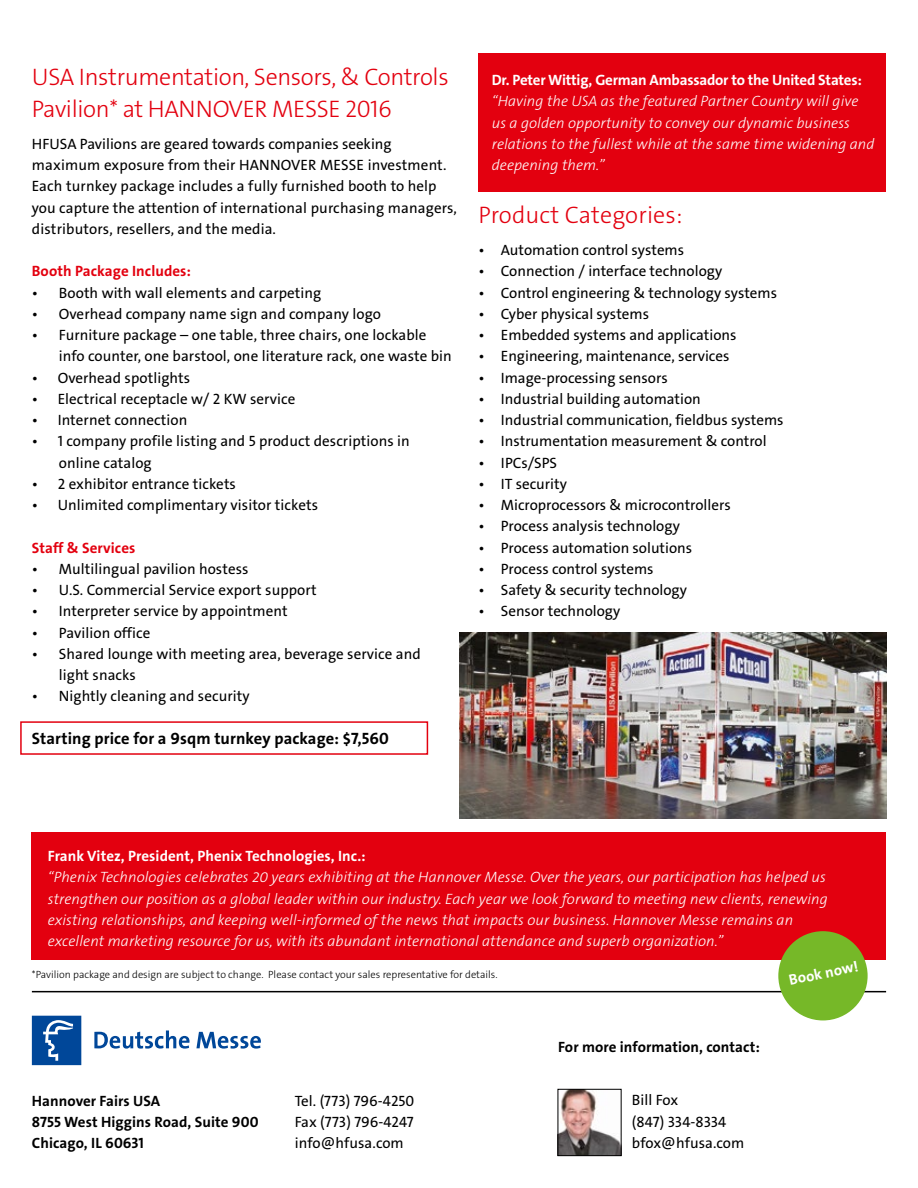
<style>
.page{position:relative;width:918px;height:1188px;background:#fff}
.page>*{position:absolute;margin:0;border:0;box-sizing:border-box;transform-origin:0 0}
.t1{font:24px/32px "The Sans LP3 Lig";letter-spacing:-.015em;color:#e3000f}
.t2{font:24px "The Sans LP3 Lig";letter-spacing:.005em;color:#e3000f}
.t3{font:16.5px "The Sans LP7 Bld";letter-spacing:.005em;color:#000}
.t4{font:15px/21.3px "The Sans LP5 Plain";letter-spacing:.005em;color:#000}
.t5{font:15px/21.3px "The Sans W3 Lig IT";letter-spacing:.005em;color:#fff}
.t6{font:15px/21.3px "The Sans LP7 Bld";letter-spacing:.005em;color:#000}
.t7{font:15px "The Sans LP7 Bld";letter-spacing:-.015em;color:#fff}
.t8{font:15px "The Sans LP7 Bld";letter-spacing:.005em;color:#fff}
.t9{font:15px "The Sans LP7 Bld";letter-spacing:.005em;color:#e3000f}
.t10{font:10.5px "The Sans LP3 Lig";color:#000}
</style>
<div class="page">
<div style="left:32px;top:832px;width:854px;height:128px;background:#e3000f"></div>
<hr style="left:32px;top:991px;width:854px;height:1px;background:#000">
<svg style="left:94px;top:1030px;width:96px;height:19px"></svg>
<svg style="left:196px;top:1032px;width:65px;height:17px"></svg>
<svg style="left:32px;top:1016px;width:49px;height:49px"></svg>
<img style="left:560px;top:1091px;width:60px;height:63px">
<div style="left:558px;top:1089px;width:64px;height:67px;border:1px solid #000"></div>
<div style="left:778px;top:931px;width:90px;height:89px;background:#76b828;border-radius:50%"></div>
<div style="left:478px;top:53px;width:408px;height:138px;background:#e3000f"></div>
<img style="left:460px;top:633px;width:426px;height:186px">
<div style="left:20px;top:721px;width:408px;height:34px;border:2px solid #e3000f"></div>
<h1 class="t1" style="left:32px;top:61px;width:418px">USA Instrumentation, Sensors, &amp; Controls<br>Pavilion* at HANNOVER MESSE 2016</h1>
<p class="t4" style="left:32px;top:133px;width:427px">HFUSA Pavilions are geared towards companies seeking maximum exposure from their HANNOVER MESSE investment.<br>Each turnkey package includes a fully furnished booth to help you capture the attention of international purchasing managers, distributors, resellers, and the media.</p>
<p class="t9" style="left:32px;top:262px;width:161px">Booth Package Includes:</p>
<p class="t4" style="left:32px;top:282px;width:291px">• Booth with wall elements and carpeting</p>
<p class="t4" style="left:32px;top:303px;width:351px">• Overhead company name sign and company logo</p>
<p class="t4" style="left:59px;top:325px;width:394px;text-indent:-27px">• Furniture package – one table, three chairs, one lockable info counter, one barstool, one literature rack, one waste bin</p>
<p class="t4" style="left:32px;top:367px;width:160px">• Overhead spotlights</p>
<p class="t4" style="left:32px;top:388px;width:265px">• Electrical receptacle w/ 2 KW service</p>
<p class="t4" style="left:32px;top:410px;width:157px">• Internet connection</p>
<p class="t4" style="left:59px;top:431px;width:352px;text-indent:-27px">• 1 company profile listing and 5 product descriptions in online catalog</p>
<p class="t4" style="left:32px;top:473px;width:206px">• 2 exhibitor entrance tickets</p>
<p class="t4" style="left:32px;top:495px;width:288px">• Unlimited complimentary visitor tickets</p>
<p class="t9" style="left:32px;top:538px;width:105px">Staff &amp; Services</p>
<p class="t4" style="left:32px;top:558px;width:218px">• Multilingual pavilion hostess</p>
<p class="t4" style="left:32px;top:580px;width:286px">• U.S. Commercial Service export support</p>
<p class="t4" style="left:32px;top:601px;width:257px">• Interpreter service by appointment</p>
<p class="t4" style="left:32px;top:622px;width:120px">• Pavilion office</p>
<p class="t4" style="left:59px;top:643px;width:363px;text-indent:-27px">• Shared lounge with meeting area, beverage service and light snacks</p>
<p class="t4" style="left:32px;top:686px;width:219px">• Nightly cleaning and security</p>
<p class="t3" style="left:32px;top:728px;width:358px">Starting price for a 9sqm turnkey package: $7,560</p>
<p class="t7" style="left:492px;top:70px;width:372px">Dr. Peter Wittig, German Ambassador to the United States:</p>
<p class="t5" style="left:492px;top:91px;width:384px">“Having the USA as the featured Partner Country will give us a golden opportunity to convey our dynamic business relations to the fullest while at the same time widening and deepening them.”</p>
<h1 class="t2" style="left:478px;top:200px;width:206px">Product Categories:</h1>
<p class="t4" style="left:478px;top:240px;width:207px">• Automation control systems</p>
<p class="t4" style="left:478px;top:261px;width:246px">• Connection / interface technology</p>
<p class="t4" style="left:478px;top:282px;width:300px">• Control engineering &amp; technology systems</p>
<p class="t4" style="left:478px;top:303px;width:172px">• Cyber physical systems</p>
<p class="t4" style="left:478px;top:325px;width:260px">• Embedded systems and applications</p>
<p class="t4" style="left:478px;top:346px;width:253px">• Engineering, maintenance, services</p>
<p class="t4" style="left:478px;top:367px;width:191px">• Image-processing sensors</p>
<p class="t4" style="left:478px;top:388px;width:224px">• Industrial building automation</p>
<p class="t4" style="left:478px;top:410px;width:307px">• Industrial communication, fieldbus systems</p>
<p class="t4" style="left:478px;top:431px;width:290px">• Instrumentation measurement &amp; control</p>
<p class="t4" style="left:478px;top:452px;width:80px">• IPCs/SPS</p>
<p class="t4" style="left:478px;top:473px;width:90px">• IT security</p>
<p class="t4" style="left:478px;top:495px;width:254px">• Microprocessors &amp; microcontrollers</p>
<p class="t4" style="left:478px;top:516px;width:203px">• Process analysis technology</p>
<p class="t4" style="left:478px;top:537px;width:215px">• Process automation solutions</p>
<p class="t4" style="left:478px;top:558px;width:177px">• Process control systems</p>
<p class="t4" style="left:478px;top:580px;width:210px">• Safety &amp; security technology</p>
<p class="t4" style="left:478px;top:601px;width:144px">• Sensor technology</p>
<p class="t8" style="left:48px;top:846px;width:319px">Frank Vitez, President, Phenix Technologies, Inc.:</p>
<p class="t5" style="left:48px;top:867px;width:782px">“Phenix Technologies celebrates 20 years exhibiting at the Hannover Messe. Over the years, our participation has helped us strengthen our position as a global leader within our industry. Each year we look forward to meeting new clients, renewing existing relationships, and keeping well-informed of the news that impacts our business. Hannover Messe remains an excellent marketing resource for us, with its abundant international attendance and superb organization.”</p>
<p class="t10" style="left:32px;top:968px;width:467px">*Pavilion package and design are subject to change. Please contact your sales representative for details.</p>
<p class="t7" style="left:787px;top:971px;width:72px;rotate:-12deg">Book now!</p>
<p class="t6" style="left:32px;top:1090px;width:228px">Hannover Fairs USA<br>8755 West Higgins Road, Suite 900<br>Chicago, IL 60631</p>
<p class="t4" style="left:295px;top:1090px;width:121px;text-align:justify">Tel. (773) 796-4250<br>Fax (773) 796-4247 info@hfusa.com</p>
<p class="t6" style="left:558px;top:1037px;width:203px">For more information, contact:</p>
<p class="t4" style="left:632px;top:1090px;width:114px">Bill Fox<br>(847) 334-8334 bfox@hfusa.com</p>
</div>
